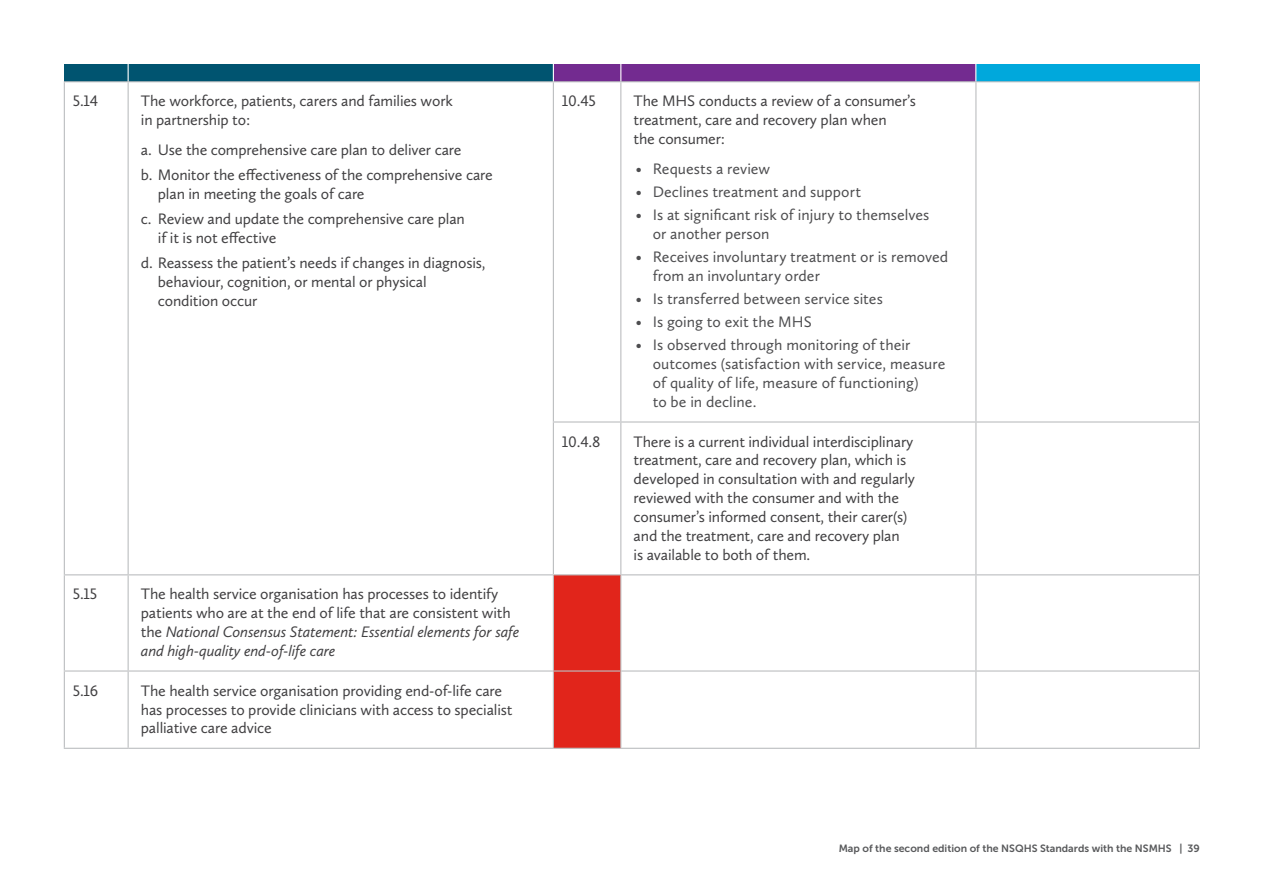
<style>
.page{position:relative;width:1263px;height:893px;background:#fff}
.page>*{position:absolute;margin:0;border:0;box-sizing:border-box;transform-origin:0 0}
.t1{font:15.75px/18.9px "Calluna Sans";letter-spacing:-.01em;color:#414042}
.t2{font:15.75px/18.9px "Calluna Sans";color:#4d4d4f}
.t3{font:10.5px "Museo Sans 700";color:#58595b}
.s1{font-style:italic}
</style>
<div class="page">
<div style="left:64px;top:64px;width:489px;height:18px;background:#005470"></div>
<div style="left:553px;top:64px;width:423px;height:18px;background:#732b90"></div>
<div style="left:976px;top:64px;width:224px;height:18px;background:#00a8dc"></div>
<svg style="left:128px;top:64px;width:1px;height:17px"></svg>
<svg style="left:553px;top:64px;width:1px;height:17px"></svg>
<svg style="left:620px;top:64px;width:1px;height:17px"></svg>
<svg style="left:975px;top:64px;width:1px;height:17px"></svg>
<div style="left:554px;top:575px;width:66px;height:173px;background:#e1251b"></div>
<hr style="left:553px;top:81px;width:68px;height:1px;background:#bcbec0">
<hr style="left:621px;top:81px;width:355px;height:1px;background:#bcbec0">
<hr style="left:620px;top:82px;width:1px;height:339px;background:#bcbec0">
<hr style="left:976px;top:81px;width:224px;height:1px;background:#bcbec0">
<hr style="left:975px;top:82px;width:1px;height:339px;background:#bcbec0">
<hr style="left:1199px;top:82px;width:1px;height:339px;background:#bcbec0">
<hr style="left:553px;top:421px;width:68px;height:2px;background:#bcbec0">
<hr style="left:621px;top:421px;width:355px;height:2px;background:#bcbec0">
<hr style="left:620px;top:423px;width:1px;height:151px;background:#bcbec0">
<hr style="left:976px;top:421px;width:224px;height:2px;background:#bcbec0">
<hr style="left:975px;top:423px;width:1px;height:151px;background:#bcbec0">
<hr style="left:1199px;top:423px;width:1px;height:151px;background:#bcbec0">
<hr style="left:553px;top:574px;width:68px;height:1px;background:#bcbec0">
<hr style="left:621px;top:574px;width:355px;height:1px;background:#bcbec0">
<hr style="left:620px;top:575px;width:1px;height:95px;background:#bcbec0">
<hr style="left:976px;top:574px;width:224px;height:1px;background:#bcbec0">
<hr style="left:975px;top:575px;width:1px;height:95px;background:#bcbec0">
<hr style="left:1199px;top:575px;width:1px;height:95px;background:#bcbec0">
<hr style="left:553px;top:670px;width:68px;height:2px;background:#bcbec0">
<hr style="left:621px;top:670px;width:355px;height:2px;background:#bcbec0">
<hr style="left:620px;top:672px;width:1px;height:76px;background:#bcbec0">
<hr style="left:976px;top:670px;width:224px;height:2px;background:#bcbec0">
<hr style="left:975px;top:672px;width:1px;height:76px;background:#bcbec0">
<hr style="left:1199px;top:672px;width:1px;height:76px;background:#bcbec0">
<hr style="left:553px;top:748px;width:68px;height:1px;background:#bcbec0">
<hr style="left:621px;top:748px;width:355px;height:1px;background:#bcbec0">
<hr style="left:976px;top:748px;width:224px;height:1px;background:#bcbec0">
<hr style="left:553px;top:575px;width:1px;height:95px;background:#bcbec0">
<hr style="left:553px;top:672px;width:1px;height:76px;background:#bcbec0">
<hr style="left:64px;top:575px;width:1px;height:95px;background:#bcbec0">
<hr style="left:128px;top:575px;width:1px;height:95px;background:#bcbec0">
<hr style="left:64px;top:672px;width:1px;height:76px;background:#bcbec0">
<hr style="left:128px;top:672px;width:1px;height:76px;background:#bcbec0">
<hr style="left:128px;top:670px;width:425px;height:2px;background:#bcbec0">
<hr style="left:128px;top:748px;width:425px;height:1px;background:#bcbec0">
<hr style="left:64px;top:670px;width:64px;height:2px;background:#bcbec0">
<hr style="left:64px;top:748px;width:64px;height:1px;background:#bcbec0">
<hr style="left:128px;top:81px;width:425px;height:1px;background:#bcbec0">
<hr style="left:553px;top:82px;width:1px;height:339px;background:#bcbec0">
<hr style="left:553px;top:423px;width:1px;height:151px;background:#bcbec0">
<hr style="left:128px;top:574px;width:425px;height:1px;background:#bcbec0">
<hr style="left:64px;top:81px;width:64px;height:1px;background:#bcbec0">
<hr style="left:64px;top:82px;width:1px;height:340px;background:#bcbec0">
<hr style="left:128px;top:82px;width:1px;height:340px;background:#bcbec0">
<hr style="left:64px;top:422px;width:1px;height:152px;background:#bcbec0">
<hr style="left:128px;top:422px;width:1px;height:152px;background:#bcbec0">
<hr style="left:64px;top:574px;width:64px;height:1px;background:#bcbec0">
<p class="t1" style="left:73px;top:91px;width:27px">5.14</p>
<p class="t1" style="left:141px;top:91px;width:313px">The workforce, patients, carers and families work in partnership to:</p>
<p class="t1" style="left:141px;top:137px;width:353px;line-height:25.3px">a. Use the comprehensive care plan to deliver care<br>b. Monitor the effectiveness of the comprehensive care</p>
<p class="t1" style="left:141px;top:181px;width:325px;line-height:25.3px;text-indent:17px">plan in meeting the goals of care<br>c. Review and update the comprehensive care plan</p>
<p class="t1" style="left:141px;top:225px;width:346px;line-height:25.3px;text-indent:17px">if it is not effective<br>d. Reassess the patient’s needs if changes in diagnosis,</p>
<p class="t1" style="left:158px;top:272px;width:270px">behaviour, cognition, or mental or physical condition occur</p>
<p class="t1" style="left:73px;top:584px;width:26px">5.15</p>
<p class="t1" style="left:141px;top:584px;width:380px">The health service organisation has processes to identify patients who are at the end of life that are consistent with the <span class="s1">National Consensus Statement: Essential elements for safe and high-quality end-of-life care</span></p>
<p class="t1" style="left:73px;top:681px;width:27px">5.16</p>
<p class="t1" style="left:141px;top:681px;width:373px">The health service organisation providing end-of-life care has processes to provide clinicians with access to specialist palliative care advice</p>
<p class="t1" style="left:562px;top:91px;width:36px">10.45</p>
<p class="t1" style="left:634px;top:91px;width:284px">The MHS conducts a review of a consumer’s treatment, care and recovery plan when<br>the consumer:</p>
<p class="t2" style="left:636px;top:159px;width:136px">• Requests a review</p>
<p class="t2" style="left:636px;top:182px;width:227px">• Declines treatment and support</p>
<p class="t2" style="left:653px;top:205px;width:278px;text-indent:-17px">• Is at significant risk of injury to themselves or another person</p>
<p class="t2" style="left:653px;top:247px;width:297px;text-indent:-17px">• Receives involuntary treatment or is removed from an involuntary order</p>
<p class="t2" style="left:636px;top:289px;width:249px">• Is transferred between service sites</p>
<p class="t2" style="left:636px;top:312px;width:177px">• Is going to exit the MHS</p>
<p class="t2" style="left:653px;top:335px;width:294px;text-indent:-17px">• Is observed through monitoring of their outcomes (satisfaction with service, measure of quality of life, measure of functioning)<br>to be in decline.</p>
<p class="t1" style="left:562px;top:432px;width:40px">10.4.8</p>
<p class="t1" style="left:634px;top:432px;width:283px">There is a current individual interdisciplinary treatment, care and recovery plan, which is developed in consultation with and regularly reviewed with the consumer and with the consumer’s informed consent, their carer(s) and the treatment, care and recovery plan<br>is available to both of them.</p>
<p class="t3" style="left:839px;top:842px;width:363px">Map of the second edition of the NSQHS Standards with the NSMHS | 39</p>
</div>
